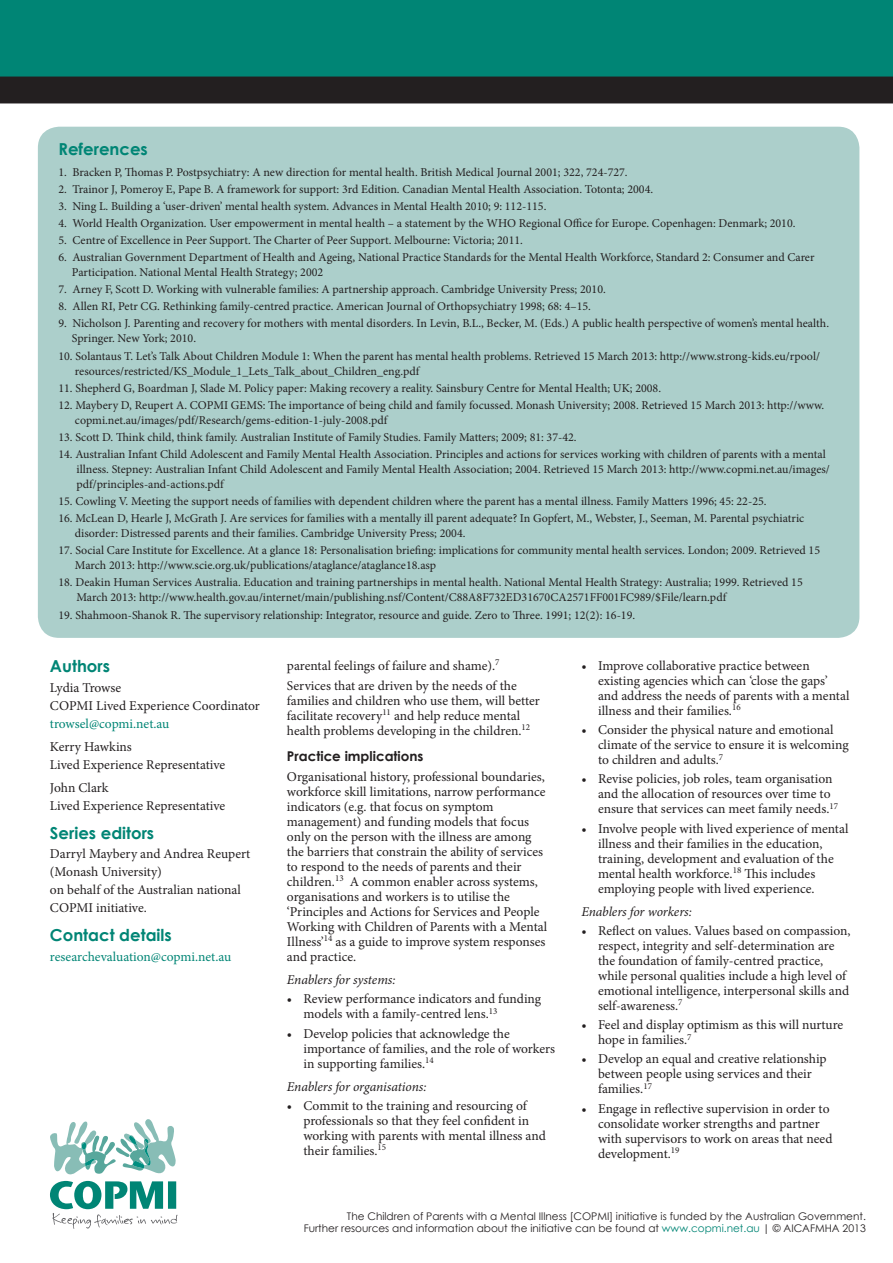
<style>
.page{position:relative;width:893px;height:1263px;background:#fff}
.page>*{position:absolute;margin:0;border:0;box-sizing:border-box;transform-origin:0 0}
.Subheading{font:700 16.5px "Century Gothic";color:#008575}
.Body{font:13.5px/15px "Minion Pro";color:#231f20}
.Action{font:13.5px/18px "Minion Pro";color:#231f20}
.Body-2{font:italic 13.5px "Minion Pro";letter-spacing:-.01em;color:#231f20}
.Action-2{font:13.5px "Minion Pro";color:#008575}
.Action-3{font:700 13.5px "Century Gothic";color:#231f20}
.Body-3{font:12px/15px "Minion Pro";color:#231f20}
.t1{font:10.5px/12.6px "Century Gothic";color:#231f20;text-align:right}
.s1{color:#008575}
</style>
<div class="page">
<svg style="left:50px;top:1119px;width:128px;height:110px"></svg>
<div style="left:0;top:0;width:893px;height:77px;background:#008575"></div>
<div style="left:0;top:77px;width:893px;height:26px;background:#231f20"></div>
<div style="left:38px;top:127px;width:821px;height:511px;background:#accfcb;border-radius:21px"></div>
<p class="Subheading" style="left:58px;top:136px;width:91px">References</p>
<p class="Body-3" style="left:58px;top:164px;width:571px">1. Bracken P, Thomas P. Postpsychiatry: A new direction for mental health. British Medical Journal 2001; 322, 724-727.</p>
<p class="Body-3" style="left:58px;top:181px;width:596px">2. Trainor J, Pomeroy E, Pape B. A framework for support: 3rd Edition. Canadian Mental Health Association. Totonta; 2004.</p>
<p class="Body-3" style="left:58px;top:199px;width:489px">3. Ning L. Building a ‘user-driven’ mental health system. Advances in Mental Health 2010; 9: 112-115.</p>
<p class="Body-3" style="left:58px;top:216px;width:739px">4. World Health Organization. User empowerment in mental health – a statement by the WHO Regional Office for Europe. Copenhagen: Denmark; 2010.</p>
<p class="Body-3" style="left:58px;top:233px;width:466px">5. Centre of Excellence in Peer Support. The Charter of Peer Support. Melbourne: Victoria; 2011.</p>
<p class="Body-3" style="left:72px;top:250px;width:744px;text-indent:-14px">6. Australian Government Department of Health and Ageing, National Practice Standards for the Mental Health Workforce, Standard 2: Consumer and Carer<br>Participation. National Mental Health Strategy; 2002</p>
<p class="Body-3" style="left:58px;top:282px;width:549px">7. Arney F, Scott D. Working with vulnerable families: A partnership approach. Cambridge University Press; 2010.</p>
<p class="Body-3" style="left:58px;top:299px;width:534px">8. Allen RI, Petr CG. Rethinking family-centred practice. American Journal of Orthopsychiatry 1998; 68: 4–15.</p>
<p class="Body-3" style="left:72px;top:316px;width:759px;text-indent:-14px">9. Nicholson J. Parenting and recovery for mothers with mental disorders. In Levin, B.L., Becker, M. (Eds.) A public health perspective of women’s mental health.<br>Springer. New York; 2010.</p>
<p class="Body-3" style="left:75px;top:348px;width:746px;text-indent:-16px">10. Solantaus T. Let’s Talk About Children Module 1: When the parent has mental health problems. Retrieved 15 March 2013: http://www.strong-kids.eu/rpool/ resources/restricted/KS_Module_1_Lets_Talk_about_Children_eng.pdf</p>
<p class="Body-3" style="left:58px;top:380px;width:604px">11. Shepherd G, Boardman J, Slade M. Policy paper: Making recovery a reality. Sainsbury Centre for Mental Health; UK; 2008.</p>
<p class="Body-3" style="left:75px;top:397px;width:751px;text-indent:-16px">12. Maybery D, Reupert A. COPMI GEMS: The importance of being child and family focussed. Monash University; 2008. Retrieved 15 March 2013: http://www. copmi.net.au/images/pdf/Research/gems-edition-1-july-2008.pdf</p>
<p class="Body-3" style="left:58px;top:430px;width:520px">13. Scott D. Think child, think family. Australian Institute of Family Studies. Family Matters; 2009; 81: 37-42.</p>
<p class="Body-3" style="left:76px;top:447px;width:755px;text-indent:-18px">14. Australian Infant Child Adolescent and Family Mental Health Association. Principles and actions for services working with children of parents with a mental illness. Stepney: Australian Infant Child Adolescent and Family Mental Health Association; 2004. Retrieved 15 March 2013: http://www.copmi.net.au/images/ pdf/principles-and-actions.pdf</p>
<p class="Body-3" style="left:58px;top:494px;width:710px">15. Cowling V. Meeting the support needs of families with dependent children where the parent has a mental illness. Family Matters 1996; 45: 22-25.</p>
<p class="Body-3" style="left:75px;top:511px;width:731px;text-indent:-16px">16. McLean D, Hearle J, McGrath J. Are services for families with a mentally ill parent adequate? In Gopfert, M., Webster, J., Seeman, M. Parental psychiatric disorder: Distressed parents and their families. Cambridge University Press; 2004.</p>
<p class="Body-3" style="left:75px;top:543px;width:747px;text-indent:-16px">17. Social Care Institute for Excellence. At a glance 18: Personalisation briefing: implications for community mental health services. London; 2009. Retrieved 15<br>March 2013: http://www.scie.org.uk/publications/ataglance/ataglance18.asp</p>
<p class="Body-3" style="left:76px;top:575px;width:728px;text-indent:-18px">18. Deakin Human Services Australia. Education and training partnerships in mental health. National Mental Health Strategy: Australia; 1999. Retrieved 15<br>March 2013: http://www.health.gov.au/internet/main/publishing.nsf/Content/C88A8F732ED31670CA2571FF001FC989/$File/learn.pdf</p>
<p class="Body-3" style="left:58px;top:607px;width:578px">19. Shahmoon-Shanok R. The supervisory relationship: Integrator, resource and guide. Zero to Three. 1991; 12(2): 16-19.</p>
<p class="Subheading" style="left:50px;top:654px;width:62px">Authors</p>
<p class="Body" style="left:50px;top:679px;width:211px;line-height:18px">Lydia Trowse<br>COPMI Lived Experience Coordinator <span class="s1">trowsel@copmi.net.au</span></p>
<p class="Body" style="left:50px;top:738px;width:177px;line-height:18px">Kerry Hawkins<br>Lived Experience Representative</p>
<p class="Body" style="left:50px;top:779px;width:177px;line-height:18px">John Clark<br>Lived Experience Representative</p>
<p class="Subheading" style="left:50px;top:820px;width:106px">Series editors</p>
<p class="Action" style="left:50px;top:845px;width:202px">Darryl Maybery and Andrea Reupert (Monash University)<br>on behalf of the Australian national<br>COPMI initiative.</p>
<p class="Action-2" style="left:50px;top:947px;width:183px">researchevaluation@copmi.net.au</p>
<p class="Subheading" style="left:50px;top:923px;width:123px">Contact details</p>
<p class="Body" style="left:287px;top:658px;width:214px">parental feelings of failure and shame).<sup>7</sup></p>
<p class="Body" style="left:287px;top:678px;width:254px">Services that are driven by the needs of the families and children who use them, will better facilitate recovery<sup>11</sup> and help reduce mental health problems developing in the children.<sup>12</sup></p>
<p class="Action-3" style="left:287px;top:746px;width:138px">Practice implications</p>
<p class="Body" style="left:287px;top:769px;width:262px">Organisational history, professional boundaries, workforce skill limitations, narrow performance indicators (e.g. that focus on symptom management) and funding models that focus only on the person with the illness are among the barriers that constrain the ability of services to respond to the needs of parents and their children.<sup>13</sup> A common enabler across systems, organisations and workers is to utilise the ‘Principles and Actions for Services and People Working with Children of Parents with a Mental Illness’<sup>14</sup> as a guide to improve system responses and practice.</p>
<p class="Body-2" style="left:287px;top:970px;width:110px">Enablers for systems:</p>
<p class="Body" style="left:303px;top:991px;width:239px;text-indent:-16px">• Review performance indicators and funding models with a family-centred lens.<sup>13</sup></p>
<p class="Body" style="left:303px;top:1026px;width:253px;text-indent:-16px">• Develop policies that acknowledge the importance of families, and the role of workers in supporting families.<sup>14</sup></p>
<p class="Body-2" style="left:287px;top:1077px;width:141px">Enablers for organisations:</p>
<p class="Body" style="left:303px;top:1098px;width:244px;text-indent:-16px">• Commit to the training and resourcing of professionals so that they feel confident in working with parents with mental illness and their families.<sup>15</sup></p>
<p class="Body" style="left:598px;top:658px;width:253px;text-indent:-16px">• Improve collaborative practice between existing agencies which can ‘close the gaps’ and address the needs of parents with a mental illness and their families.<sup>16</sup></p>
<p class="Body" style="left:598px;top:722px;width:252px;text-indent:-16px">• Consider the physical nature and emotional climate of the service to ensure it is welcoming to children and adults.<sup>7</sup></p>
<p class="Body" style="left:598px;top:771px;width:242px;text-indent:-16px">• Revise policies, job roles, team organisation and the allocation of resources over time to ensure that services can meet family needs.<sup>17</sup></p>
<p class="Body" style="left:598px;top:821px;width:252px;text-indent:-16px">• Involve people with lived experience of mental illness and their families in the education, training, development and evaluation of the mental health workforce.<sup>18</sup> This includes employing people with lived experience.</p>
<p class="Body-2" style="left:581px;top:902px;width:112px">Enablers for workers:</p>
<p class="Body" style="left:598px;top:923px;width:254px;text-indent:-16px">• Reflect on values. Values based on compassion, respect, integrity and self-determination are the foundation of family-centred practice, while personal qualities include a high level of emotional intelligence, interpersonal skills and self-awareness.<sup>7</sup></p>
<p class="Body" style="left:598px;top:1017px;width:247px;text-indent:-16px">• Feel and display optimism as this will nurture hope in families.<sup>7</sup></p>
<p class="Body" style="left:598px;top:1052px;width:230px;text-indent:-16px">• Develop an equal and creative relationship between people using services and their families.<sup>17</sup></p>
<p class="Body" style="left:598px;top:1101px;width:236px;text-indent:-16px">• Engage in reflective supervision in order to consolidate worker strengths and partner with supervisors to work on areas that need development.<sup>19</sup></p>
<p class="t1" style="left:304px;top:1209px;width:564px">The Children of Parents with a Mental Illness [COPMI] initiative is funded by the Australian Government.<br>Further resources and information about the initiative can be found at <span class="s1">www.copmi.net.au</span> | © AICAFMHA 2013</p>
</div>
